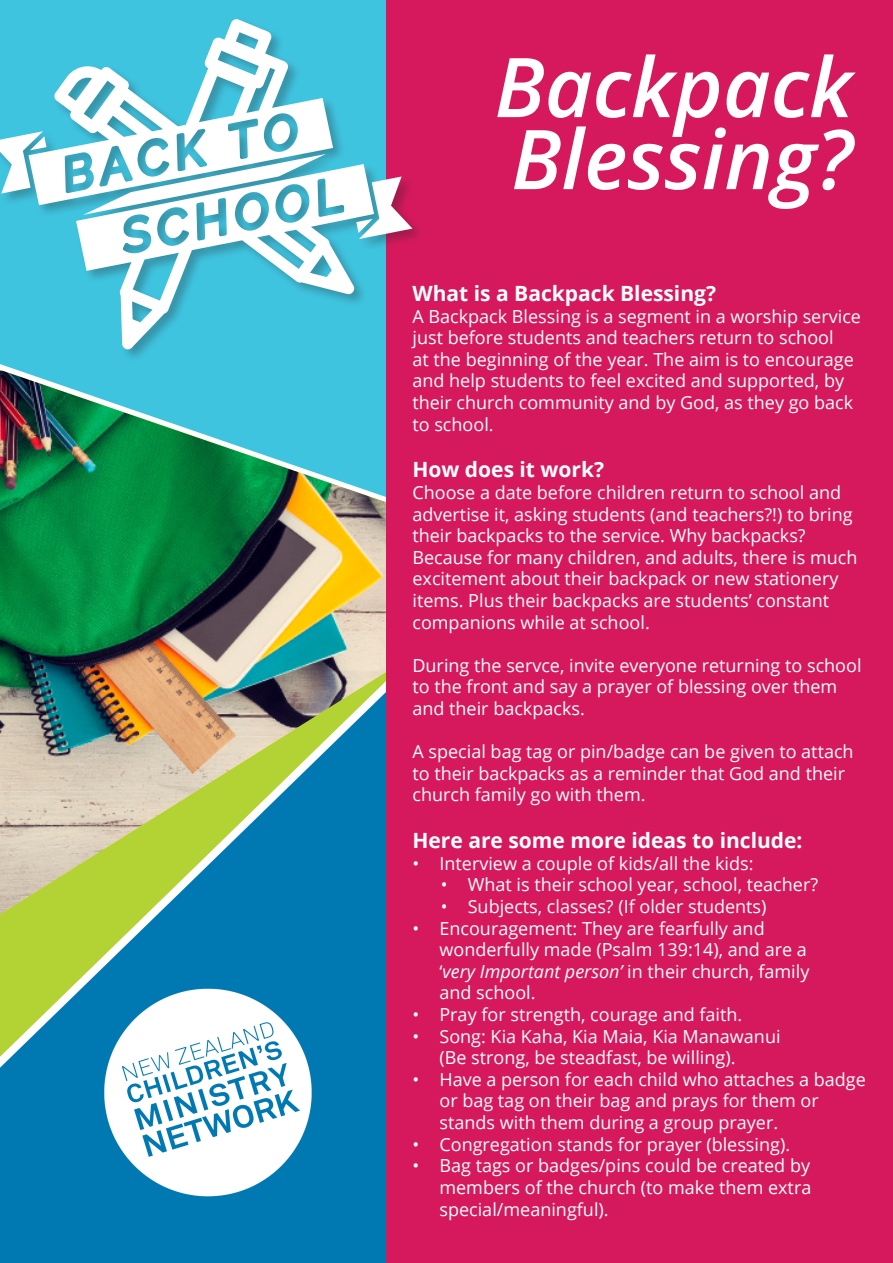
<style>
.page{position:relative;width:893px;height:1263px;background:#fff}
.page>*{position:absolute;margin:0;border:0;box-sizing:border-box;transform-origin:0 0}
.t1{font:italic 600 82.5px "Open Sans";color:#fff}
.t2{font:700 21px "Open Sans";color:#fff}
.t3{font:18px/21.6px "Open Sans";color:#fff}
.s1{font-style:italic}
</style>
<div class="page">
<div style="left:0;top:631px;width:386px;height:632px;background:#0079b3"></div>
<div style="left:0;top:0;width:386px;height:614px;background:#3fc4e0"></div>
<svg style="left:0;top:914px;width:158px;height:143px;fill:#b3d234"></svg>
<img style="left:82px;top:977px;width:230px;height:220px">
<img style="left:0;top:371px;width:386px;height:543px">
<div style="left:386px;top:0;width:507px;height:1263px;background:#d6195d"></div>
<div style="left:0;top:17px;width:426px;height:346px;background:#231f20;opacity:.3"></div>
<svg style="left:0;top:131px;width:29px;height:63px"></svg>
<svg style="left:374px;top:176px;width:38px;height:63px"></svg>
<svg style="left:76px;top:164px;width:298px;height:185px"></svg>
<svg style="left:29px;top:18px;width:304px;height:187px"></svg>
<svg style="left:73px;top:154px;width:253px;height:69px;background:#afdae4"></svg>
<p class="t1" style="left:494px;top:31px;width:360px">Backpack</p>
<p class="t1" style="left:511px;top:103px;width:343px">Blessing?</p>
<p class="t2" style="left:412px;top:279px;width:305px">What is a Backpack Blessing?</p>
<p class="t3" style="left:412px;top:305px;width:450px">A Backpack Blessing is a segment in a worship service just before students and teachers return to school<br>at the beginning of the year. The aim is to encourage and help students to feel excited and supported, by their church community and by God, as they go back to school.</p>
<p class="t2" style="left:412px;top:455px;width:193px">How does it work?</p>
<p class="t3" style="left:412px;top:481px;width:446px">Choose a date before children return to school and advertise it, asking students (and teachers?!) to bring their backpacks to the service. Why backpacks?<br>Because for many children, and adults, there is much excitement about their backpack or new stationery items. Plus their backpacks are students’ constant companions while at school.</p>
<p class="t3" style="left:412px;top:654px;width:451px">During the servce, invite everyone returning to school to the front and say a prayer of blessing over them and their backpacks.</p>
<p class="t3" style="left:412px;top:740px;width:443px">A special bag tag or pin/badge can be given to attach to their backpacks as a reminder that God and their church family go with them.</p>
<p class="t2" style="left:412px;top:826px;width:392px">Here are some more ideas to include:</p>
<p class="t3" style="left:412px;top:852px;width:343px">• Interview a couple of kids/all the kids:</p>
<p class="t3" style="left:441px;top:874px;width:379px">• What is their school year, school, teacher?</p>
<p class="t3" style="left:441px;top:895px;width:327px">• Subjects, classes? (If older students)</p>
<p class="t3" style="left:439px;top:917px;width:371px;text-indent:-27px">• Encouragement: They are fearfully and wonderfully made (Psalm 139:14), and are a ‘<span class="s1">very Important person’</span> in their church, family and school.</p>
<p class="t3" style="left:412px;top:1003px;width:331px">• Pray for strength, courage and faith.</p>
<p class="t3" style="left:439px;top:1025px;width:343px;text-indent:-27px">• Song: Kia Kaha, Kia Maia, Kia Manawanui (Be strong, be steadfast, be willing).</p>
<p class="t3" style="left:439px;top:1068px;width:428px;text-indent:-27px">• Have a person for each child who attaches a badge or bag tag on their bag and prays for them or stands with them during a group prayer.</p>
<p class="t3" style="left:412px;top:1133px;width:379px">• Congregation stands for prayer (blessing).</p>
<p class="t3" style="left:439px;top:1154px;width:373px;text-align:justify;text-indent:-27px">• Bag tags or badges/pins could be created by members of the church (to make them extra special/meaningful).</p>
</div>
